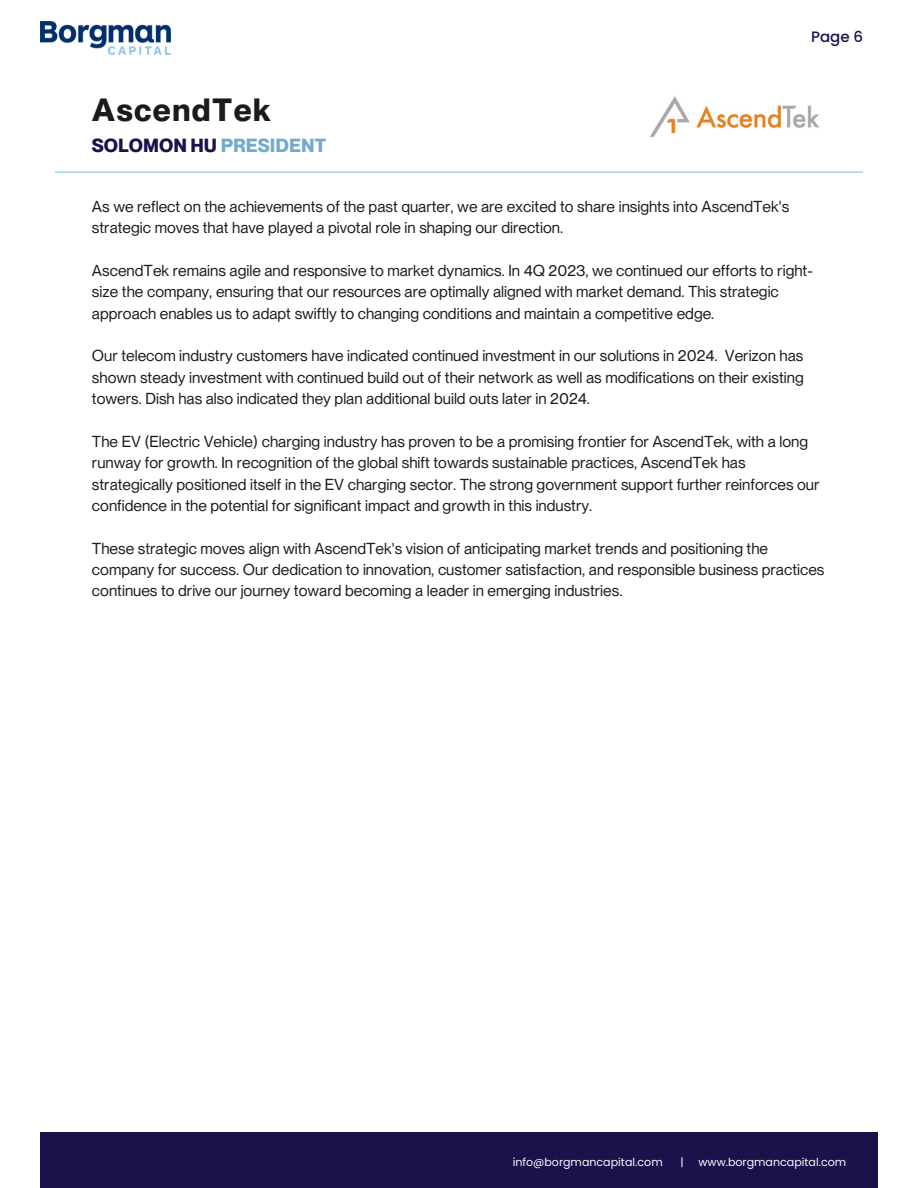
<style>
.page{position:relative;width:918px;height:1188px;background:#fff}
.page>*{position:absolute;margin:0;border:0;box-sizing:border-box;transform-origin:0 0}
.t1{font:700 31.5px "PP Neue Montreal";letter-spacing:.045em;color:#1a1b1e}
.t2{font:700 18.6px "PP Neue Montreal";color:#19124b}
.t3{font:15.6px/21.3px "PP Neue Montreal";color:#1a1b1e}
.t4{font:500 15px "Poppins";color:#19124b}
.t5{font:700 13.65px "PP Neue Montreal";color:#fff}
.t6{font:11.1px "Poppins";color:#f9f9f9}
.s1{color:#74aacc}
</style>
<div class="page">
<div style="left:40px;top:1132px;width:838px;height:56px;background:#19124b"></div>
<img style="left:628px;top:96px;width:215px;height:76px">
<hr style="left:55px;top:172px;width:808px;height:1px;background:#8fc5e8">
<img style="left:40px;top:21px;width:131px;height:33px">
<h1 class="t1" style="left:92px;top:91px;width:181px">AscendTek</h1>
<p class="t2" style="left:92px;top:134px;width:236px">SOLOMON HU <span class="s1">PRESIDENT</span></p>
<p class="t4" style="left:811px;top:26px;width:54px">Page 6</p>
<p class="t3" style="left:92px;top:195px;width:699px">As we reflect on the achievements of the past quarter, we are excited to share insights into AscendTek's strategic moves that have played a pivotal role in shaping our direction.</p>
<p class="t3" style="left:92px;top:260px;width:722px">AscendTek remains agile and responsive to market dynamics. In 4Q 2023, we continued our efforts to right&shy;size the company, ensuring that our resources are optimally aligned with market demand. This strategic approach enables us to adapt swiftly to changing conditions and maintain a competitive edge.</p>
<p class="t3" style="left:92px;top:345px;width:713px;text-align:justify">Our telecom industry customers have indicated continued investment in our solutions in 2024. Verizon has shown steady investment with continued build out of their network as well as modifications on their existing towers. Dish has also indicated they plan additional build outs later in 2024.</p>
<p class="t3" style="left:92px;top:431px;width:729px">The EV (Electric Vehicle) charging industry has proven to be a promising frontier for AscendTek, with a long runway for growth. In recognition of the global shift towards sustainable practices, AscendTek has strategically positioned itself in the EV charging sector. The strong government support further reinforces our confidence in the potential for significant impact and growth in this industry.</p>
<p class="t3" style="left:92px;top:537px;width:734px">These strategic moves align with AscendTek's vision of anticipating market trends and positioning the company for success. Our dedication to innovation, customer satisfaction, and responsible business practices continues to drive our journey toward becoming a leader in emerging industries.</p>
<p class="t5" style="left:791px;top:1148px;width:45px">Page 5</p>
<p class="t6" style="left:513px;top:1154px;width:152px">info@borgmancapital.com</p>
<p class="t6" style="left:681px;top:1154px;width:5px">|</p>
<p class="t6" style="left:699px;top:1154px;width:149px">www.borgmancapital.com</p>
</div>
